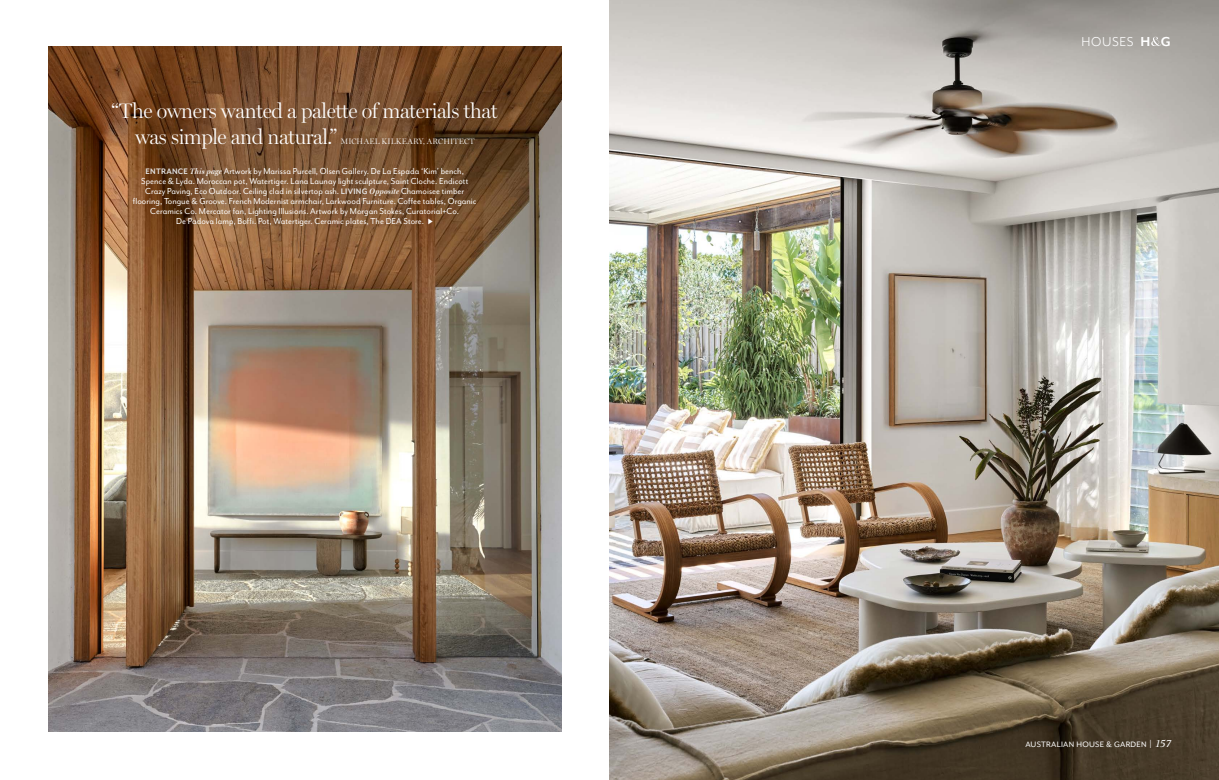
<style>
.page{position:relative;width:1219px;height:780px;background:#fff}
.page>*{position:absolute;margin:0;border:0;box-sizing:border-box;transform-origin:0 0}
.t1{font:300 21px/26px "Miller Display";letter-spacing:-.02em;color:#fff}
.t2{font:14.8px "Mr Eaves San OT";letter-spacing:.04em;color:#fff}
.t3{font:10px "Mr Eaves San OT";letter-spacing:.005em;color:#fff;scale:.95 1}
.t4{font:9px "Mr Eaves Mod OT";letter-spacing:.03em;color:#fff}
.t5{font:300 8px "Miller Display";letter-spacing:.025em;color:#fff}
.s1{font-weight:700;font-size:9.2px;color:#e4e4e4}
.s2{font-family:"Miller Display";font-weight:600;font-style:italic;font-size:8px}
.s3{font-family:"Mr Eaves Mod OT";font-weight:700;font-size:15px}
.s4{font-family:"Mr Eaves San OT";font-size:10.4px}
.s5{font-family:"Eidetic Neo OT";font-style:italic;font-size:11.4px}
</style>
<div class="page">
<img style="left:609px;top:0;width:610px;height:780px">
<img style="left:48px;top:46px;width:513px;height:685px">
<svg style="left:1151px;top:37px;width:10px;height:9px"></svg>
<svg style="left:428px;top:219px;width:5px;height:6px"></svg>
<h1 class="t1" style="left:135px;top:98px;width:364px;text-indent:-23px">“The owners wanted a palette of materials that was simple and natural.”</h1>
<p class="t5" style="left:341px;top:137px;width:135px">MICHAEL KILKEARY, ARCHITECT</p>
<p class="t3" style="left:145px;top:166px;width:337px"><span class="s1">ENTRANCE</span> <span class="s2">This page</span> Artwork by Marissa Purcell, Olsen Gallery. De La Espada ‘Kim’ bench,</p>
<p class="t3" style="left:141px;top:176px;width:346px">Spence &amp; Lyda. Moroccan pot, Watertiger. Lana Launay light sculpture, Saint Cloche. Endicott</p>
<p class="t3" style="left:145px;top:186px;width:337px">Crazy Paving, Eco Outdoor. Ceiling clad in silvertop ash. <span class="s1">LIVING</span> <span class="s2">Opposite</span> Chamoisee timber</p>
<p class="t3" style="left:133px;top:196px;width:363px">flooring, Tongue &amp; Groove. French Modernist armchair, Larkwood Furniture. Coffee tables, Organic</p>
<p class="t3" style="left:150px;top:206px;width:327px">Ceramics Co. Mercator fan, Lighting Illusions. Artwork by Morgan Stokes, Curatorial+Co.</p>
<p class="t3" style="left:176px;top:216px;width:262px">De Padova lamp, Boffi. Pot, Watertiger. Ceramic plates, The DEA Store.</p>
<h2 class="t2" style="left:1082px;top:34px;width:91px">HOUSES <span class="s3">H G</span></h2>
<p class="t4" style="left:1025px;top:739px;width:147px">AUSTRALIAN HOUSE &amp; GARDEN <span class="s4">|</span> <span class="s5">157</span></p>
</div>
